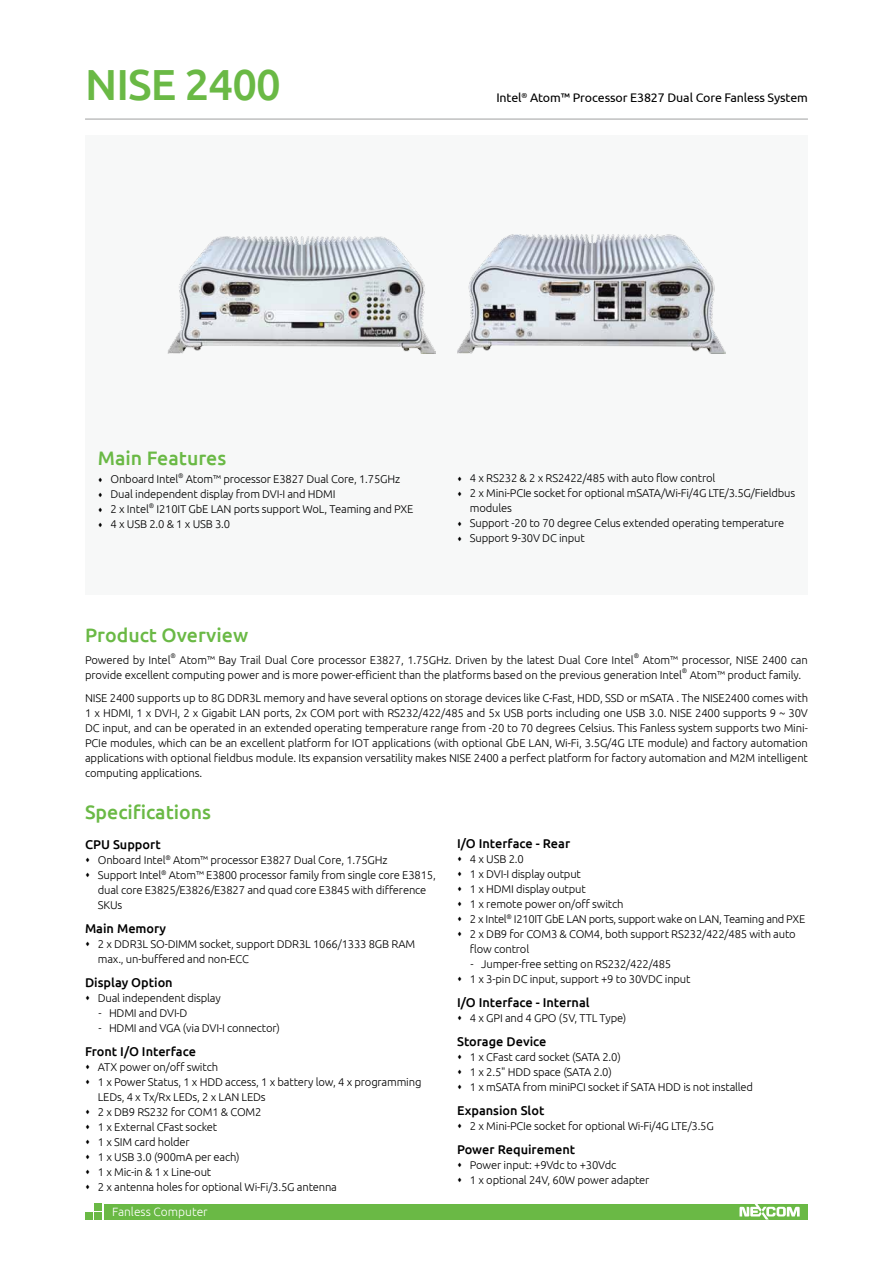
<style>
.page{position:relative;width:893px;height:1263px;background:#fff}
.page>*{position:absolute;margin:0;border:0;box-sizing:border-box;transform-origin:0 0}
.t1{font:500 43.5px "Ubuntu";letter-spacing:-.02em;color:#6ab945}
.t2{font:500 19.5px "Ubuntu";color:#6ab945}
.t3{font:500 12.75px "Ubuntu";color:#000}
.t4{font:12.45px "Ubuntu";letter-spacing:-.01em;color:#000}
.t5{font:300 12px "Ubuntu";color:#fff}
.t6{font:300 11.25px/15px "Ubuntu";letter-spacing:-.015em;color:#000}
.t7{font:300 6.6px "Ubuntu";color:#000}
</style>
<div class="page">
<div style="left:104px;top:1204px;width:704px;height:15px;background:#6ab945"></div>
<div style="left:94px;top:1203px;width:7px;height:7px;background:#6ab945"></div>
<div style="left:94px;top:1213px;width:7px;height:7px;background:#6ab945"></div>
<div style="left:85px;top:1213px;width:7px;height:7px;background:#6ab945"></div>
<svg style="left:739px;top:1204px;width:61px;height:15px"></svg>
<hr style="left:85px;top:119px;width:723px;height:1px;background:#9fa0a0">
<div style="left:85px;top:136px;width:723px;height:459px;background:#f7f8f8"></div>
<img style="left:168px;top:236px;width:268px;height:117px">
<img style="left:457px;top:235px;width:268px;height:118px">
<h1 class="t1" style="left:85px;top:57px;width:197px">NISE 2400</h1>
<p class="t4" style="left:496px;top:90px;width:313px">Intel<sup>®</sup> Atom™ Processor E3827 Dual Core Fanless System</p>
<h2 class="t2" style="left:98px;top:446px;width:130px">Main Features</h2>
<p class="t6" style="left:111px;top:471px;width:69px">Onboard Intel</p>
<p class="t7" style="left:178px;top:471px;width:7px">®</p>
<p class="t6" style="left:111px;top:471px;width:291px;text-indent:75px">Atom™ processor E3827 Dual Core, 1.75GHz<br>Dual independent display from DVI-I and HDMI<br>2 x Intel</p>
<p class="t7" style="left:149px;top:501px;width:7px">®</p>
<p class="t6" style="left:111px;top:501px;width:304px;text-indent:46px">I210IT GbE LAN ports support WoL, Teaming and PXE<br>4 x USB 2.0 &amp; 1 x USB 3.0</p>
<p class="t6" style="left:470px;top:471px;width:327px">4 x RS232 &amp; 2 x RS2422/485 with auto flow control<br>2 x Mini-PCIe socket for optional mSATA/Wi-Fi/4G LTE/3.5G/Fieldbus modules<br>Support -20 to 70 degree Celus extended operating temperature Support 9-30V DC input</p>
<h2 class="t2" style="left:85px;top:622px;width:165px">Product Overview</h2>
<p class="t6" style="left:85px;top:652px;width:87px">Powered by Intel</p>
<p class="t7" style="left:170px;top:652px;width:7px">®</p>
<p class="t6" style="left:180px;top:652px;width:456px">Atom™ Bay Trail Dual Core processor E3827, 1.75GHz. Driven by the latest Dual Core Intel</p>
<p class="t7" style="left:634px;top:652px;width:7px">®</p>
<p class="t6" style="left:85px;top:652px;width:724px;text-indent:558px">Atom™ processor, NISE 2400 can provide excellent computing power and is more power-efficient than the platforms based on the previous generation Intel</p>
<p class="t7" style="left:682px;top:667px;width:7px">®</p>
<p class="t6" style="left:85px;top:662px;width:724px;line-height:23.5px;text-indent:605px">Atom™ product family.<br>NISE 2400 supports up to 8G DDR3L memory and have several options on storage devices like C-Fast, HDD, SSD or mSATA . The NISE2400 comes with</p>
<p class="t6" style="left:85px;top:705px;width:724px;text-align:justify">1 x HDMI, 1 x DVI-I, 2 x Gigabit LAN ports, 2x COM port with RS232/422/485 and 5x USB ports including one USB 3.0. NISE 2400 supports 9 ~ 30V DC input, and can be operated in an extended operating temperature range from -20 to 70 degrees Celsius. This Fanless system supports two Mini-PCIe modules, which can be an excellent platform for IOT applications (with optional GbE LAN, Wi-Fi, 3.5G/4G LTE module) and factory automation applications with optional fieldbus module. Its expansion versatility makes NISE 2400 a perfect platform for factory automation and M2M intelligent computing applications.</p>
<h2 class="t2" style="left:85px;top:799px;width:128px">Specifications</h2>
<p class="t3" style="left:85px;top:836px;width:77px">CPU Support</p>
<p class="t6" style="left:98px;top:852px;width:340px">Onboard Intel<sup>®</sup> Atom™ processor E3827 Dual Core, 1.75GHz<br>Support Intel<sup>®</sup> Atom™ E3800 processor family from single core E3815, dual core E3825/E3826/E3827 and quad core E3845 with difference SKUs</p>
<p class="t3" style="left:85px;top:920px;width:83px">Main Memory</p>
<p class="t6" style="left:98px;top:936px;width:319px">2 x DDR3L SO-DIMM socket, support DDR3L 1066/1333 8GB RAM max., un-buffered and non-ECC</p>
<p class="t3" style="left:85px;top:974px;width:89px">Display Option</p>
<p class="t6" style="left:98px;top:990px;width:125px">Dual independent display</p>
<p class="t6" style="left:99px;top:1005px;width:90px">- HDMI and DVI-D</p>
<p class="t6" style="left:99px;top:1020px;width:183px">- HDMI and VGA (via DVI-I connector)</p>
<p class="t3" style="left:85px;top:1043px;width:112px">Front I/O Interface</p>
<p class="t6" style="left:98px;top:1059px;width:325px">ATX power on/off switch<br>1 x Power Status, 1 x HDD access, 1 x battery low, 4 x programming<br>LEDs, 4 x Tx/Rx LEDs, 2 x LAN LEDs<br>2 x DB9 RS232 for COM1 &amp; COM2<br>1 x External CFast socket<br>1 x SIM card holder<br>1 x USB 3.0 (900mA per each)<br>1 x Mic-in &amp; 1 x Line-out<br>2 x antenna holes for optional Wi-Fi/3.5G antenna</p>
<p class="t5" style="left:112px;top:1204px;width:97px">Fanless Computer</p>
<p class="t3" style="left:457px;top:835px;width:115px">I/O Interface - Rear</p>
<p class="t6" style="left:470px;top:851px;width:337px">4 x USB 2.0<br>1 x DVI-I display output<br>1 x HDMI display output<br>1 x remote power on/off switch<br>2 x Intel<sup>®</sup> I210IT GbE LAN ports, support wake on LAN, Teaming and PXE<br>2 x DB9 for COM3 &amp; COM4, both support RS232/422/485 with auto flow control</p>
<p class="t6" style="left:470px;top:956px;width:222px">- Jumper-free setting on RS232/422/485<br>1 x 3-pin DC input, support +9 to 30VDC input</p>
<p class="t3" style="left:457px;top:994px;width:134px">I/O Interface - Internal</p>
<p class="t6" style="left:470px;top:1010px;width:158px">4 x GPI and 4 GPO (5V, TTL Type)</p>
<p class="t3" style="left:457px;top:1033px;width:91px">Storage Device</p>
<p class="t6" style="left:470px;top:1049px;width:285px">1 x CFast card socket (SATA 2.0)<br>1 x 2.5" HDD space (SATA 2.0)<br>1 x mSATA from miniPCI socket if SATA HDD is not installed</p>
<p class="t3" style="left:457px;top:1102px;width:89px">Expansion Slot</p>
<p class="t6" style="left:470px;top:1118px;width:246px">2 x Mini-PCIe socket for optional Wi-Fi/4G LTE/3.5G</p>
<p class="t3" style="left:457px;top:1141px;width:120px">Power Requirement</p>
<p class="t6" style="left:470px;top:1157px;width:181px">Power input: +9Vdc to +30Vdc<br>1 x optional 24V, 60W power adapter</p>
</div>
